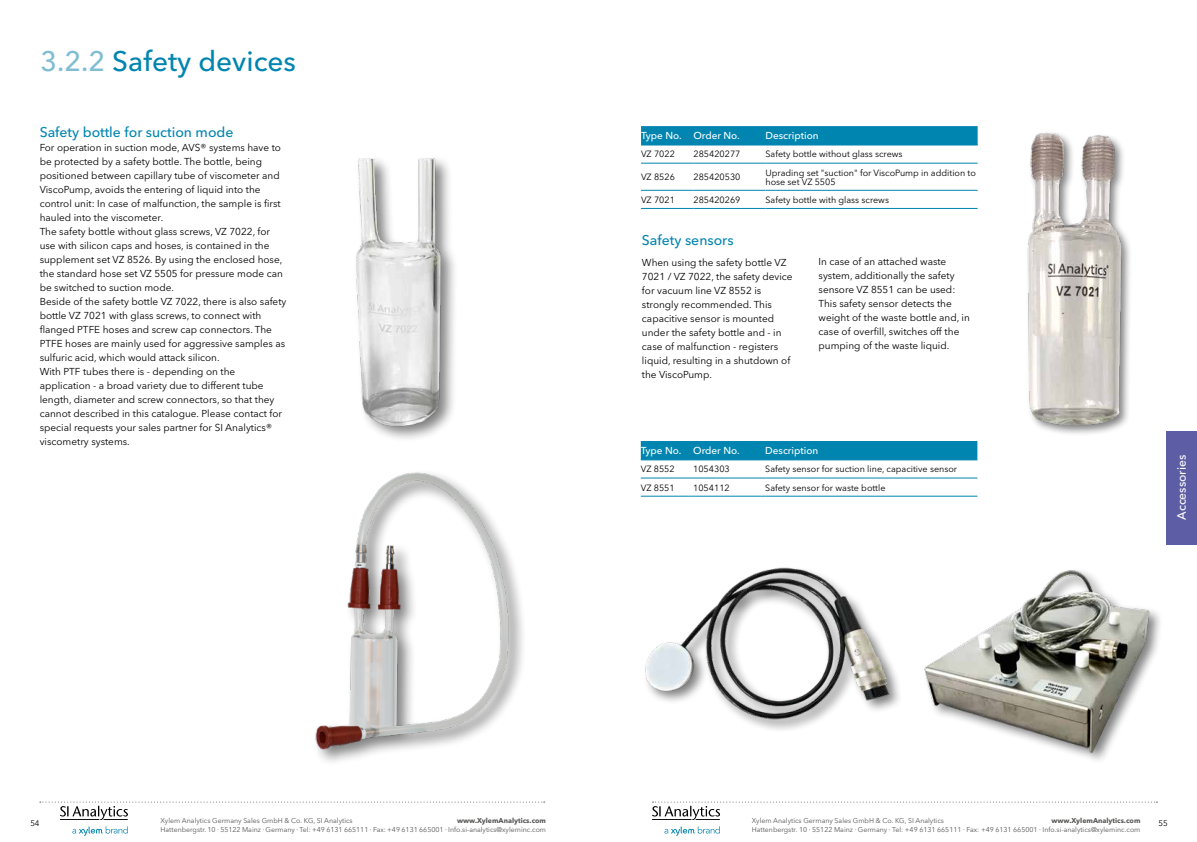
<style>
.page{position:relative;width:1197px;height:842px;background:#fff}
.page>*{position:absolute;margin:0;border:0;box-sizing:border-box;transform-origin:0 0}
.t1{font:500 28px "Avenir Next LT Pro";color:#0085b0}
.t2{font:500 14px "Avenir Next LT Pro";color:#0085b0}
.t3{font:500 12px "Avenir Next LT Pro";color:#fff}
.t4{font:10px/14px "Avenir Next LT Pro";color:#000}
.t5{font:500 10px "Avenir Next LT Pro";color:#fff}
.t6{font:9px/9px "Avenir Next LT Pro";color:#000}
.t7{font:8px "Avenir Next LT Pro";color:#000}
.t8{font:7px "Avenir Next LT Pro";color:#575756}
.t9{font:700 7px "Avenir Next LT Pro";color:#575756}
.s1{color:#80bdd3}
</style>
<div class="page">
<svg style="left:652px;top:801px;width:505px;height:19px"></svg>
<svg style="left:664px;top:826px;width:55px;height:10px"></svg>
<svg style="left:40px;top:801px;width:504px;height:19px"></svg>
<svg style="left:72px;top:826px;width:56px;height:10px"></svg>
<div style="left:1025px;top:130px;width:107px;height:307px;background:#000;opacity:.5"></div>
<img style="left:1025px;top:130px;width:105px;height:302px">
<img style="left:924px;top:570px;width:230px;height:186px">
<div style="left:642px;top:565px;width:260px;height:168px;background:#000;opacity:.5"></div>
<img style="left:642px;top:565px;width:249px;height:162px">
<div style="left:352px;top:155px;width:106px;height:288px;background:#000;opacity:.5"></div>
<img style="left:352px;top:155px;width:106px;height:277px">
<div style="left:312px;top:469px;width:214px;height:298px;background:#000;opacity:.5"></div>
<img style="left:312px;top:470px;width:201px;height:281px">
<div style="left:1165px;top:431px;width:31px;height:113px;background:#5d5da5"></div>
<div style="left:641px;top:126px;width:336px;height:19px;background:#0085b0"></div>
<hr style="left:641px;top:145px;width:52px;height:1px;background:#0085b0">
<hr style="left:693px;top:145px;width:72px;height:1px;background:#0085b0">
<hr style="left:765px;top:145px;width:212px;height:1px;background:#0085b0">
<hr style="left:641px;top:163px;width:52px;height:1px;background:#0085b0">
<hr style="left:693px;top:163px;width:72px;height:1px;background:#0085b0">
<hr style="left:765px;top:163px;width:212px;height:1px;background:#0085b0">
<hr style="left:641px;top:190px;width:52px;height:1px;background:#0085b0">
<hr style="left:693px;top:190px;width:72px;height:1px;background:#0085b0">
<hr style="left:765px;top:190px;width:212px;height:1px;background:#0085b0">
<hr style="left:641px;top:208px;width:52px;height:1px;background:#0085b0">
<hr style="left:693px;top:208px;width:72px;height:1px;background:#0085b0">
<hr style="left:765px;top:208px;width:212px;height:1px;background:#0085b0">
<div style="left:640px;top:441px;width:337px;height:19px;background:#0085b0"></div>
<hr style="left:640px;top:460px;width:53px;height:1px;background:#0085b0">
<hr style="left:693px;top:460px;width:72px;height:1px;background:#0085b0">
<hr style="left:765px;top:460px;width:212px;height:1px;background:#0085b0">
<hr style="left:640px;top:478px;width:53px;height:1px;background:#0085b0">
<hr style="left:693px;top:478px;width:72px;height:1px;background:#0085b0">
<hr style="left:765px;top:478px;width:212px;height:1px;background:#0085b0">
<hr style="left:640px;top:496px;width:53px;height:1px;background:#0085b0">
<hr style="left:693px;top:496px;width:72px;height:1px;background:#0085b0">
<hr style="left:765px;top:496px;width:212px;height:1px;background:#0085b0">
<h1 class="t1" style="left:41px;top:44px;width:257px"><span class="s1">3.2.2</span> Safety devices</h1>
<h2 class="t2" style="left:40px;top:123px;width:195px">Safety bottle for suction mode</h2>
<p class="t4" style="left:40px;top:140px;width:248px">For operation in suction mode, AVS® systems have to be protected by a safety bottle. The bottle, being positioned between capillary tube of viscometer and ViscoPump, avoids the entering of liquid into the control unit: In case of malfunction, the sample is first hauled into the viscometer.<br>The safety bottle without glass screws, VZ 7022, for use with silicon caps and hoses, is contained in the supplement set VZ 8526. By using the enclosed hose, the standard hose set VZ 5505 for pressure mode can be switched to suction mode.<br>Beside of the safety bottle VZ 7022, there is also safety bottle VZ 7021 with glass screws, to connect with flanged PTFE hoses and screw cap connectors. The PTFE hoses are mainly used for aggressive samples as sulfuric acid, which would attack silicon.<br>With PTF tubes there is - depending on the application - a broad variety due to different tube length, diameter and screw connectors, so that they cannot described in this catalogue. Please contact for special requests your sales partner for SI Analytics® viscometry systems.</p>
<p class="t5" style="left:641px;top:130px;width:100px">Type No. Order No.</p>
<p class="t5" style="left:765px;top:130px;width:55px">Description</p>
<p class="t6" style="left:641px;top:150px;width:35px">VZ 7022</p>
<p class="t6" style="left:693px;top:150px;width:48px">285420277</p>
<p class="t6" style="left:765px;top:150px;width:139px">Safety bottle without glass screws</p>
<p class="t6" style="left:641px;top:172px;width:35px">VZ 8526</p>
<p class="t6" style="left:693px;top:172px;width:48px">285420530</p>
<p class="t6" style="left:765px;top:168px;width:212px">Uprading set "suction" for ViscoPump in addition to hose set VZ 5505</p>
<p class="t6" style="left:641px;top:195px;width:35px">VZ 7021</p>
<p class="t6" style="left:693px;top:195px;width:48px">285420269</p>
<p class="t6" style="left:765px;top:195px;width:125px">Safety bottle with glass screws</p>
<h2 class="t2" style="left:642px;top:231px;width:93px">Safety sensors</h2>
<p class="t4" style="left:642px;top:255px;width:152px">When using the safety bottle VZ<br>7021 / VZ 7022, the safety device for vacuum line VZ 8552 is strongly recommended. This capacitive sensor is mounted under the safety bottle and - in case of malfunction - registers liquid, resulting in a shutdown of the ViscoPump.</p>
<p class="t4" style="left:818px;top:254px;width:153px">In case of an attached waste system, additionally the safety sensore VZ 8551 can be used:<br>This safety sensor detects the weight of the waste bottle and, in case of overfill, switches off the pumping of the waste liquid.</p>
<p class="t5" style="left:640px;top:445px;width:100px">Type No. Order No.</p>
<p class="t5" style="left:765px;top:445px;width:55px">Description</p>
<p class="t6" style="left:640px;top:465px;width:35px">VZ 8552</p>
<p class="t6" style="left:693px;top:465px;width:38px">1054303</p>
<p class="t6" style="left:765px;top:465px;width:193px">Safety sensor for suction line, capacitive sensor</p>
<p class="t6" style="left:640px;top:483px;width:35px">VZ 8551</p>
<p class="t6" style="left:693px;top:483px;width:38px">1054112</p>
<p class="t6" style="left:765px;top:483px;width:122px">Safety sensor for waste bottle</p>
<p class="t3" style="left:1174px;top:520px;width:66px;rotate:-90deg">Accessories</p>
<p class="t8" style="left:161px;top:816px;width:193px">Xylem Analytics Germany Sales GmbH &amp; Co. KG, SI Analytics</p>
<p class="t9" style="left:457px;top:816px;width:91px">www.XylemAnalytics.com</p>
<p class="t8" style="left:161px;top:825px;width:387px">Hattenbergstr. 10 · 55122 Mainz · Germany · Tel: +49 6131 665111 · Fax: +49 6131 665001 · Info.si-analytics@xyleminc.com</p>
<p class="t8" style="left:751px;top:816px;width:193px">Xylem Analytics Germany Sales GmbH &amp; Co. KG, SI Analytics</p>
<p class="t9" style="left:1051px;top:816px;width:91px">www.XylemAnalytics.com</p>
<p class="t8" style="left:751px;top:825px;width:390px">Hattenbergstr. 10 · 55122 Mainz · Germany · Tel: +49 6131 665111 · Fax: +49 6131 665001 · Info.si-analytics@xyleminc.com</p>
<p class="t7" style="left:30px;top:818px;width:11px">54</p>
<p class="t7" style="left:1158px;top:818px;width:11px">55</p>
</div>
